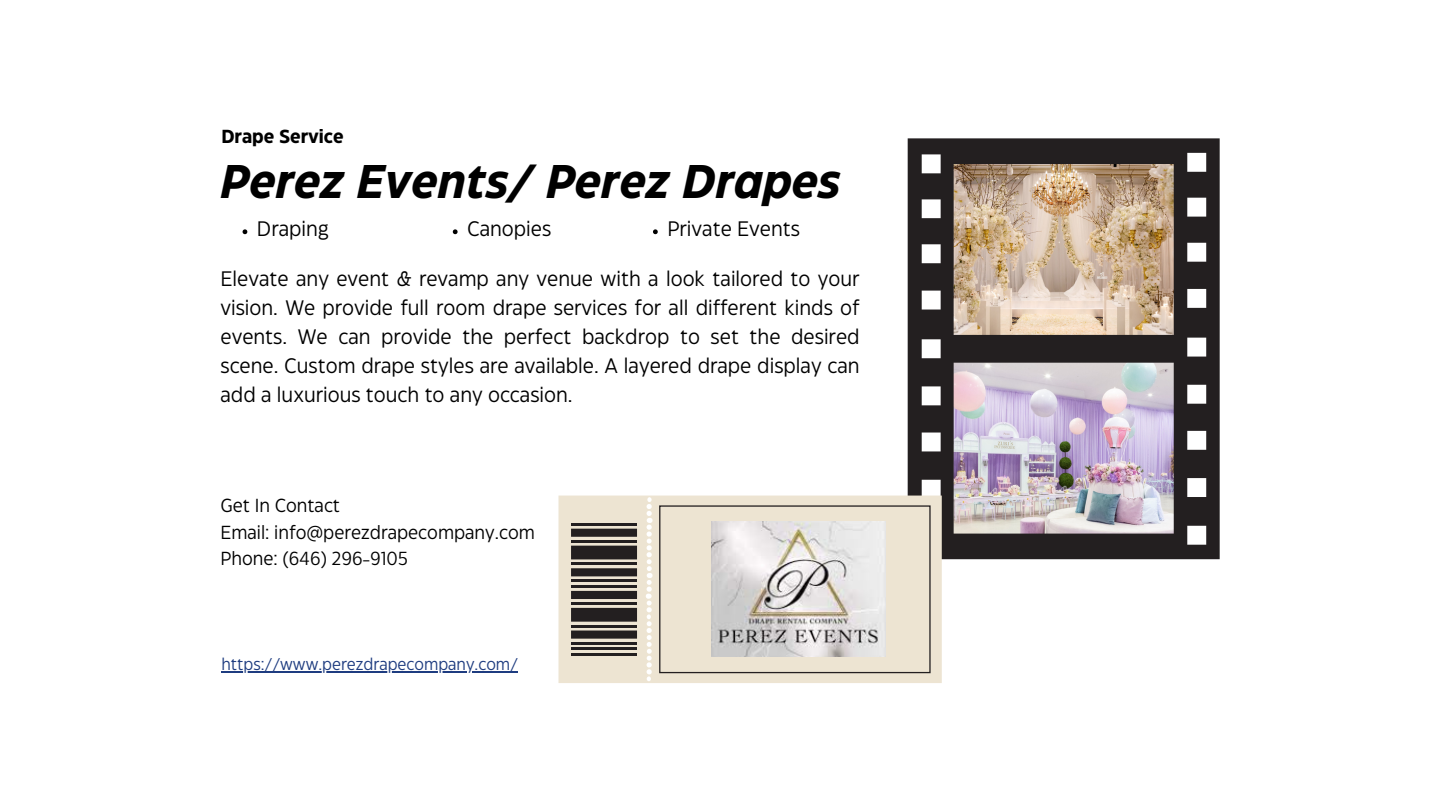
<style>
.page{position:relative;width:1440px;height:810px;background:#fff}
.page>*{position:absolute;margin:0;border:0;box-sizing:border-box;transform-origin:0 0}
.t1{font:italic 700 47.1px "Eastman Grotesque";color:#000}
.t2{font:20.9px/29.1px "Eastman Grotesque";color:#000;text-align:justify}
.t3{font:18.9px "Eastman Grotesque";color:#000}
.t4{font:700 18.9px "Eastman Grotesque";color:#000}
.t5{font:16.8px "Eastman Grotesque";color:#1e3c80}
</style>
<div class="page">
<img style="left:908px;top:138px;width:312px;height:421px">
<div style="left:558px;top:496px;width:384px;height:187px;background:#ede4d2"></div>
<hr style="left:571px;top:653px;width:66px;height:3px;background:#231f20">
<hr style="left:571px;top:648px;width:66px;height:2px;background:#231f20">
<hr style="left:571px;top:642px;width:66px;height:2px;background:#231f20">
<svg style="left:571px;top:631px;width:66px;height:8px"></svg>
<hr style="left:571px;top:625px;width:66px;height:2px;background:#231f20">
<svg style="left:571px;top:608px;width:66px;height:14px"></svg>
<hr style="left:571px;top:602px;width:66px;height:3px;background:#231f20">
<svg style="left:571px;top:591px;width:66px;height:8px"></svg>
<hr style="left:571px;top:585px;width:66px;height:3px;background:#231f20">
<hr style="left:571px;top:580px;width:66px;height:2px;background:#231f20">
<svg style="left:571px;top:568px;width:66px;height:8px"></svg>
<hr style="left:571px;top:563px;width:66px;height:2px;background:#231f20">
<svg style="left:571px;top:546px;width:66px;height:13px"></svg>
<hr style="left:571px;top:540px;width:66px;height:2px;background:#231f20">
<svg style="left:571px;top:529px;width:66px;height:8px"></svg>
<hr style="left:571px;top:523px;width:66px;height:2px;background:#231f20">
<div style="left:659px;top:505px;width:272px;height:168px;border:1px solid #231f20"></div>
<img style="left:712px;top:522px;width:174px;height:134px">
<hr style="left:221px;top:671px;width:297px;height:2px;background:#1e3c80">
<svg style="left:243px;top:229px;width:4px;height:5px"></svg>
<svg style="left:453px;top:229px;width:5px;height:5px"></svg>
<svg style="left:653px;top:229px;width:5px;height:5px"></svg>
<p class="t4" style="left:221px;top:129px;width:124px">Drape Service</p>
<p class="t1" style="left:220px;top:164px;width:621px">Perez Events/ Perez Drapes</p>
<p class="t2" style="left:257px;top:216px;width:73px">Draping</p>
<p class="t2" style="left:467px;top:216px;width:86px">Canopies</p>
<p class="t2" style="left:667px;top:216px;width:134px">Private Events</p>
<p class="t2" style="left:220px;top:265px;width:641px">Elevate any event &amp; revamp any venue with a look tailored to your vision. We provide full room drape services for all different kinds of events. We can provide the perfect backdrop to set the desired scene. Custom drape styles are available. A layered drape display can add a luxurious touch to any occasion.</p>
<p class="t3" style="left:220px;top:498px;width:121px">Get In Contact</p>
<p class="t3" style="left:220px;top:525px;width:316px">Email: info@perezdrapecompany.com</p>
<p class="t3" style="left:220px;top:551px;width:189px">Phone: (646) 296-9105</p>
<p class="t5" style="left:221px;top:658px;width:298px">https://www.perezdrapecompany.com/</p>
</div>
